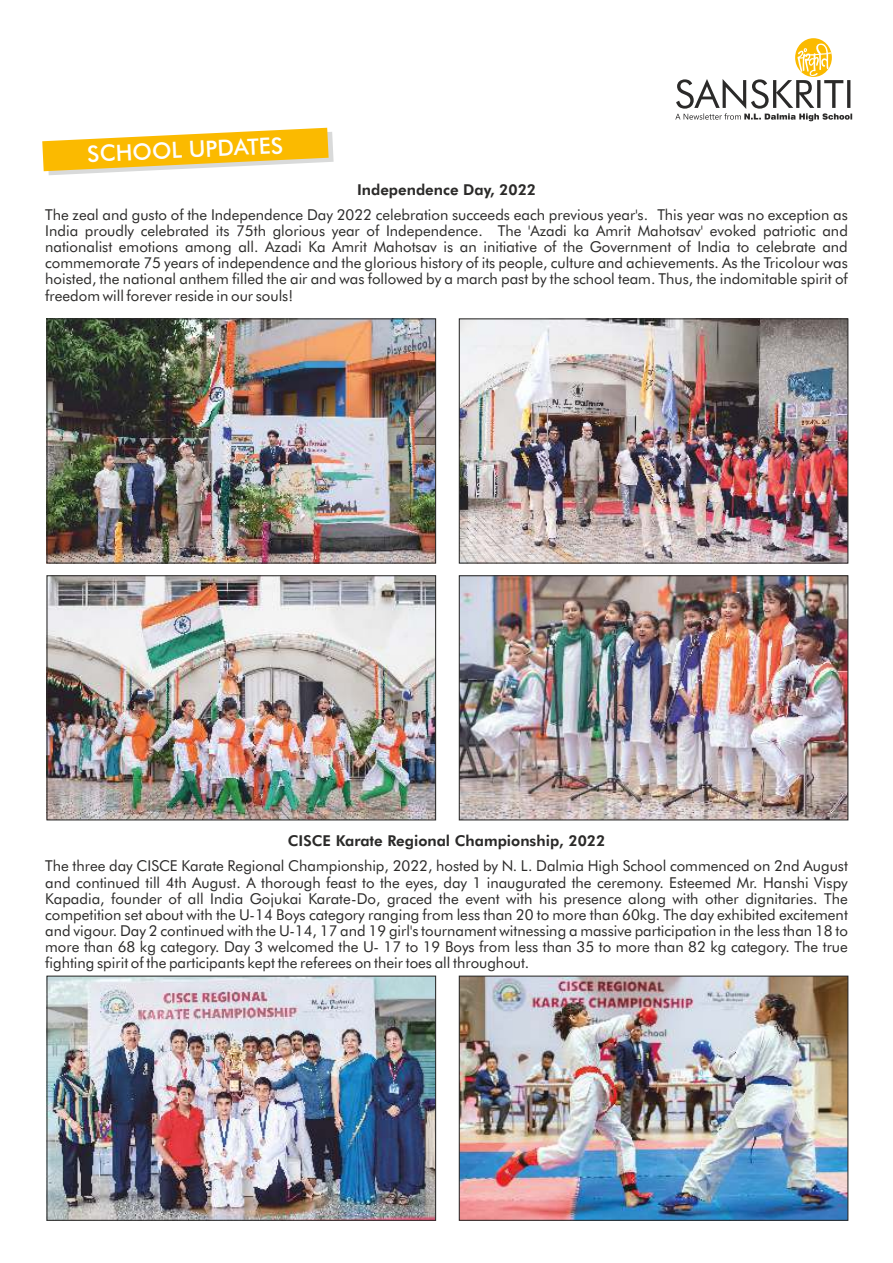
<style>
.page{position:relative;width:893px;height:1263px;background:#fff}
.page>*{position:absolute;margin:0;border:0;box-sizing:border-box;transform-origin:0 0}
.t1{font:500 22.5px "Futura BT";color:#fefefe}
.t2{font:15px/16.2px "Futura BT";color:#2b2a29;text-align:justify}
.t3{font:800 15px "Futura BT";color:#2b2a29}
</style>
<div class="page">
<svg style="left:42px;top:128px;width:292px;height:47px"></svg>
<svg style="left:795px;top:38px;width:37px;height:39px"></svg>
<svg style="left:675px;top:43px;width:177px;height:78px"></svg>
<img style="left:48px;top:577px;width:386px;height:241px">
<div style="left:46px;top:575px;width:390px;height:245px;border:1px solid #2b2a29"></div>
<img style="left:461px;top:577px;width:385px;height:241px">
<div style="left:459px;top:575px;width:389px;height:245px;border:1px solid #2b2a29"></div>
<img style="left:48px;top:320px;width:386px;height:242px">
<div style="left:46px;top:318px;width:390px;height:246px;border:1px solid #2b2a29"></div>
<img style="left:461px;top:320px;width:385px;height:242px">
<div style="left:459px;top:318px;width:389px;height:246px;border:1px solid #2b2a29"></div>
<img style="left:48px;top:977px;width:386px;height:242px">
<div style="left:46px;top:975px;width:390px;height:246px;border:1px solid #2b2a29"></div>
<img style="left:461px;top:977px;width:385px;height:242px">
<div style="left:459px;top:975px;width:389px;height:246px;border:1px solid #2b2a29"></div>
<h1 class="t1" style="left:87px;top:146px;width:198px;rotate:-3deg">SCHOOL UPDATES</h1>
<p class="t3" style="left:357px;top:183px;width:181px">Independence Day, 2022</p>
<p class="t2" style="left:45px;top:208px;width:804px">The zeal and gusto of the Independence Day 2022 celebration succeeds each previous year's. This year was no exception as India proudly celebrated its 75th glorious year of Independence. The 'Azadi ka Amrit Mahotsav' evoked patriotic and nationalist emotions among all. Azadi Ka Amrit Mahotsav is an initiative of the Government of India to celebrate and commemorate 75 years of independence and the glorious history of its people, culture and achievements. As the Tricolour was hoisted, the national anthem filled the air and was followed by a march past by the school team. Thus, the indomitable spirit of freedom will forever reside in our souls!</p>
<p class="t3" style="left:288px;top:835px;width:319px">CISCE Karate Regional Championship, 2022</p>
<p class="t2" style="left:45px;top:859px;width:804px">The three day CISCE Karate Regional Championship, 2022, hosted by N. L. Dalmia High School commenced on 2nd August and continued till 4th August. A thorough feast to the eyes, day 1 inaugurated the ceremony. Esteemed Mr. Hanshi Vispy Kapadia, founder of all India Gojukai Karate-Do, graced the event with his presence along with other dignitaries. The competition set about with the U-14 Boys category ranging from less than 20 to more than 60kg. The day exhibited excitement and vigour. Day 2 continued with the U-14, 17 and 19 girl's tournament witnessing a massive participation in the less than 18 to more than 68 kg category. Day 3 welcomed the U- 17 to 19 Boys from less than 35 to more than 82 kg category. The true fighting spirit of the participants kept the referees on their toes all throughout.</p>
</div>
